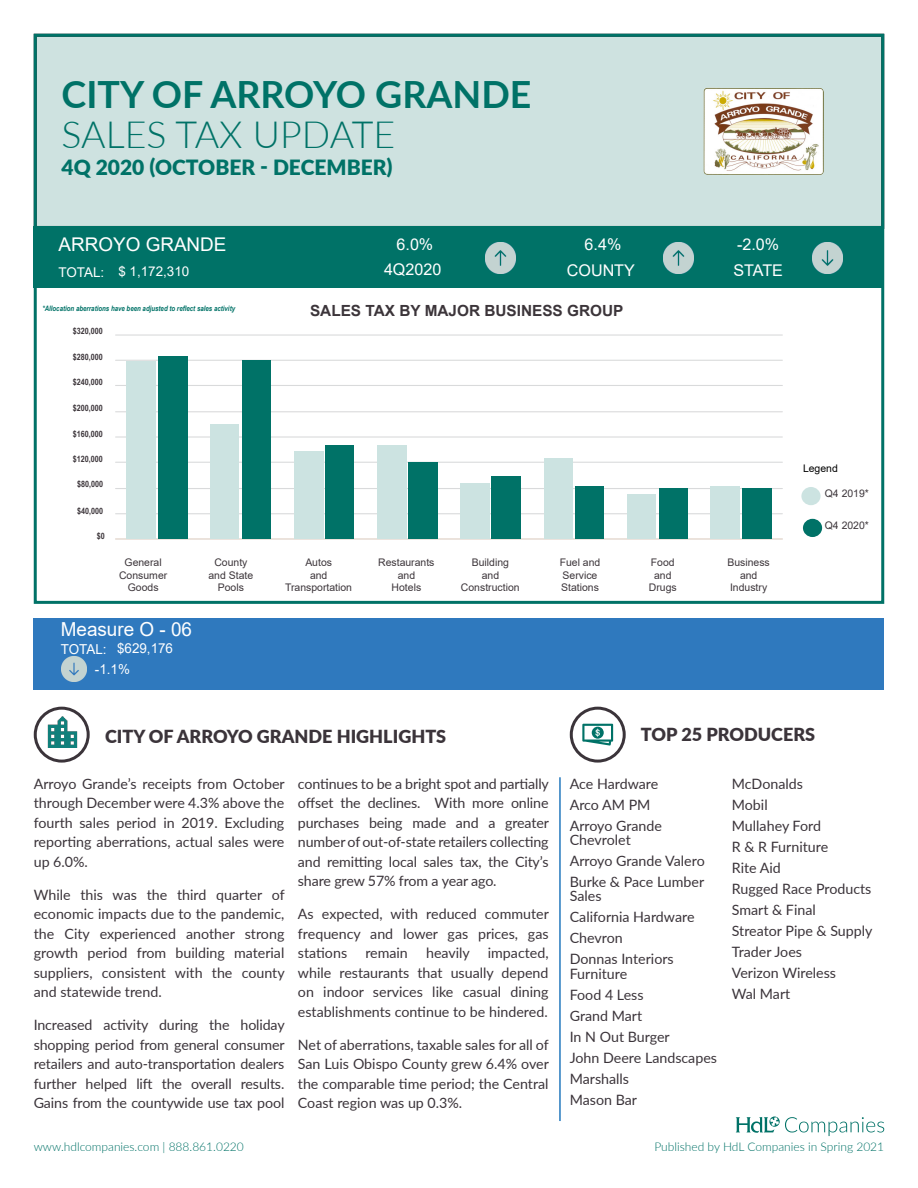
<style>
.page{position:relative;width:918px;height:1188px;background:#fff}
.page>*{position:absolute;margin:0;border:0;box-sizing:border-box;transform-origin:0 0}
.t1{font:700 37.5px "Lato";color:#007267}
.t2{font:300 37.5px "Lato";color:#007267}
.t3{font:900 21px "Lato";color:#007267}
.t4{font:19.35px "Arial";color:#fff}
.t5{font:18.9px "Arial";color:#fff}
.t6{font:900 18px "Lato";color:#3b343a}
.t7{font:16.2px "Arial";color:#fff}
.t8{font:700 15.3px "Arial";color:#3c353a}
.t9{font:14.25px/19.5px "Lato";color:#3b343a;text-align:justify}
.t10{font:13.65px/20.4px "Arial";color:#fff}
.t11{font:13.35px "Arial";color:#fff}
.t12{font:300 12px "Lato";color:#007267}
.t13{font:10.5px/12.1px "Arial";color:#3c353a;text-align:center}
.t14{font:10.5px "Arial";color:#000}
.t15{font:700 8.7px "Arial Narrow";color:#3c353a}
.t16{font:italic 700 7.5px "Arial Narrow";color:#007267}
</style>
<div class="page">
<div style="left:35px;top:35px;width:848px;height:192px;background:#cee2e0"></div>
<div style="left:34px;top:34px;width:850px;height:570px;border:3px solid #007267"></div>
<svg style="left:736px;top:1116px;width:148px;height:20px"></svg>
<hr style="left:559px;top:777px;width:2px;height:344px;background:#2479be">
<div style="left:801px;top:487px;width:20px;height:18px;background:#cce3e1;border-radius:50%"></div>
<div style="left:803px;top:519px;width:19px;height:18px;background:#007267;border-radius:50%"></div>
<hr style="left:116px;top:513px;width:666px;height:1px;background:#d9dadb">
<hr style="left:116px;top:488px;width:666px;height:1px;background:#d9dadb">
<hr style="left:116px;top:462px;width:666px;height:1px;background:#d9dadb">
<hr style="left:116px;top:436px;width:666px;height:2px;background:#d9dadb">
<hr style="left:116px;top:411px;width:666px;height:1px;background:#d9dadb">
<hr style="left:116px;top:385px;width:666px;height:1px;background:#d9dadb">
<hr style="left:116px;top:360px;width:666px;height:1px;background:#d9dadb">
<hr style="left:116px;top:334px;width:666px;height:2px;background:#d9dadb">
<hr style="left:116px;top:538px;width:666px;height:2px;background:#edddd1">
<div style="left:127px;top:361px;width:29px;height:178px;background:#cce3e1"></div>
<div style="left:211px;top:425px;width:28px;height:114px;background:#cce3e1"></div>
<div style="left:294px;top:451px;width:29px;height:88px;background:#cce3e1"></div>
<div style="left:377px;top:446px;width:29px;height:93px;background:#cce3e1"></div>
<div style="left:460px;top:483px;width:29px;height:56px;background:#cce3e1"></div>
<div style="left:544px;top:459px;width:28px;height:80px;background:#cce3e1"></div>
<div style="left:627px;top:494px;width:29px;height:45px;background:#cce3e1"></div>
<div style="left:710px;top:486px;width:30px;height:53px;background:#cce3e1"></div>
<div style="left:158px;top:357px;width:30px;height:182px;background:#007267"></div>
<div style="left:242px;top:360px;width:29px;height:179px;background:#007267"></div>
<div style="left:325px;top:446px;width:29px;height:93px;background:#007267"></div>
<div style="left:409px;top:462px;width:29px;height:77px;background:#007267"></div>
<div style="left:492px;top:476px;width:29px;height:63px;background:#007267"></div>
<div style="left:576px;top:486px;width:28px;height:53px;background:#007267"></div>
<div style="left:659px;top:489px;width:28px;height:50px;background:#007267"></div>
<div style="left:742px;top:489px;width:29px;height:50px;background:#007267"></div>
<img style="left:703px;top:88px;width:120px;height:87px">
<div style="left:570px;top:707px;width:56px;height:56px;border:3px solid #3b343a;border-radius:50%"></div>
<svg style="left:582px;top:724px;width:31px;height:22px"></svg>
<img style="left:43px;top:714px;width:39px;height:38px">
<div style="left:34px;top:707px;width:56px;height:56px;border:3px solid #3b343a;border-radius:50%"></div>
<div style="left:34px;top:618px;width:850px;height:72px;background:#2f79be"></div>
<img style="left:61px;top:657px;width:26px;height:25px">
<div style="left:34px;top:227px;width:850px;height:61px;background:#007267"></div>
<img style="left:812px;top:242px;width:31px;height:31px">
<img style="left:485px;top:242px;width:31px;height:31px">
<img style="left:663px;top:242px;width:31px;height:31px">
<p class="t1" style="left:62px;top:66px;width:471px">CITY OF ARROYO GRANDE</p>
<p class="t2" style="left:62px;top:109px;width:335px">SALES TAX UPDATE</p>
<p class="t3" style="left:62px;top:151px;width:333px">4Q 2020 (OCTOBER - DECEMBER)</p>
<p class="t5" style="left:58px;top:231px;width:170px">ARROYO GRANDE</p>
<p class="t11" style="left:58px;top:262px;width:132px">TOTAL: $ 1,172,310</p>
<p class="t16" style="left:42px;top:303px;width:194px">*Allocation aberrations have been adjusted to reflect sales activity</p>
<p class="t15" style="left:73px;top:324px;width:31px">$320,000</p>
<p class="t15" style="left:73px;top:351px;width:31px">$280,000</p>
<p class="t15" style="left:73px;top:376px;width:31px">$240,000</p>
<p class="t15" style="left:73px;top:401px;width:31px">$200,000</p>
<p class="t15" style="left:73px;top:427px;width:31px">$160,000</p>
<p class="t15" style="left:73px;top:453px;width:31px">$120,000</p>
<p class="t15" style="left:77px;top:478px;width:27px">$80,000</p>
<p class="t15" style="left:77px;top:504px;width:27px">$40,000</p>
<p class="t15" style="left:97px;top:529px;width:9px">$0</p>
<p class="t7" style="left:397px;top:233px;width:38px">6.0%</p>
<p class="t7" style="left:585px;top:233px;width:38px">6.4%</p>
<p class="t7" style="left:737px;top:233px;width:44px">-2.0%</p>
<p class="t7" style="left:567px;top:259px;width:70px">COUNTY</p>
<p class="t7" style="left:733px;top:259px;width:51px">STATE</p>
<p class="t7" style="left:384px;top:258px;width:59px">4Q2020</p>
<p class="t8" style="left:310px;top:300px;width:315px">SALES TAX BY MAJOR BUSINESS GROUP</p>
<p class="t13" style="left:119px;top:557px;width:50px">General<br>Consumer<br>Goods</p>
<p class="t13" style="left:209px;top:557px;width:46px">County and State<br>Pools</p>
<p class="t13" style="left:285px;top:557px;width:69px">Autos<br>and<br>Transportation</p>
<p class="t13" style="left:378px;top:557px;width:58px">Restaurants and<br>Hotels</p>
<p class="t13" style="left:461px;top:557px;width:60px">Building<br>and<br>Construction</p>
<p class="t13" style="left:560px;top:557px;width:42px;text-align:left">Fuel and<br>Service<br>Stations</p>
<p class="t13" style="left:649px;top:557px;width:29px">Food and<br>Drugs</p>
<p class="t13" style="left:727px;top:557px;width:44px">Business and<br>Industry</p>
<p class="t4" style="left:61px;top:616px;width:133px">Measure O - 06</p>
<p class="t10" style="left:117px;top:638px;width:57px">$629,176</p>
<p class="t10" style="left:95px;top:639px;width:37px;text-indent:-34px">TOTAL: -1.1%</p>
<p class="t14" style="left:803px;top:461px;width:36px">Legend</p>
<p class="t13" style="left:825px;top:488px;width:46px">Q4 2019*</p>
<p class="t13" style="left:825px;top:519px;width:46px">Q4 2020*</p>
<p class="t6" style="left:105px;top:723px;width:343px">CITY OF ARROYO GRANDE HIGHLIGHTS</p>
<p class="t6" style="left:641px;top:721px;width:176px">TOP 25 PRODUCERS</p>
<p class="t9" style="left:34px;top:773px;width:252px">Arroyo Grande’s receipts from October through December were 4.3% above the fourth sales period in 2019. Excluding reporting aberrations, actual sales were up 6.0%.</p>
<p class="t9" style="left:34px;top:884px;width:253px">While this was the third quarter of economic impacts due to the pandemic, the City experienced another strong growth period from building material suppliers, consistent with the county and statewide trend.</p>
<p class="t9" style="left:34px;top:1015px;width:253px">Increased activity during the holiday shopping period from general consumer retailers and auto-transportation dealers further helped lift the overall results.<br>Gains from the countywide use tax pool</p>
<p class="t12" style="left:34px;top:1139px;width:212px">www.hdlcompanies.com | 888.861.0220</p>
<p class="t9" style="left:298px;top:773px;width:253px">continues to be a bright spot and partially offset the declines. With more online purchases being made and a greater number of out-of-state retailers collecting and remitting local sales tax, the City’s share grew 57% from a year ago.</p>
<p class="t9" style="left:298px;top:904px;width:252px">As expected, with reduced commuter frequency and lower gas prices, gas stations</p>
<p class="t9" style="left:298px;top:943px;width:252px;text-indent:190px">impacted, while restaurants that usually depend on indoor services like casual dining establishments continue to be hindered.</p>
<p class="t9" style="left:298px;top:1034px;width:252px">Net of aberrations, taxable sales for all of San Luis Obispo County grew 6.4% over the comparable time period; the Central Coast region was up 0.3%.</p>
<p class="t9" style="left:365px;top:943px;width:44px">remain</p>
<p class="t9" style="left:426px;top:943px;width:45px">heavily</p>
<p class="t9" style="left:570px;top:773px;width:90px">Ace Hardware</p>
<p class="t9" style="left:570px;top:794px;width:82px">Arco AM PM</p>
<p class="t9" style="left:570px;top:818px;width:94px;line-height:14.2px">Arroyo Grande<br>Chevrolet</p>
<p class="t9" style="left:570px;top:851px;width:137px">Arroyo Grande Valero</p>
<p class="t9" style="left:570px;top:874px;width:136px;line-height:14.2px">Burke &amp; Pace Lumber<br>Sales</p>
<p class="t9" style="left:570px;top:907px;width:126px">California Hardware</p>
<p class="t9" style="left:570px;top:928px;width:55px">Chevron</p>
<p class="t9" style="left:570px;top:951px;width:105px;line-height:14.2px">Donnas Interiors<br>Furniture</p>
<p class="t9" style="left:570px;top:984px;width:75px">Food 4 Less</p>
<p class="t9" style="left:570px;top:1005px;width:74px">Grand Mart</p>
<p class="t9" style="left:570px;top:1026px;width:102px">In N Out Burger</p>
<p class="t9" style="left:570px;top:1047px;width:149px">John Deere Landscapes</p>
<p class="t9" style="left:570px;top:1068px;width:61px">Marshalls</p>
<p class="t9" style="left:570px;top:1089px;width:69px">Mason Bar</p>
<p class="t9" style="left:732px;top:773px;width:73px">McDonalds</p>
<p class="t9" style="left:732px;top:794px;width:37px">Mobil</p>
<p class="t9" style="left:732px;top:815px;width:91px">Mullahey Ford</p>
<p class="t9" style="left:732px;top:836px;width:98px">R &amp; R Furniture</p>
<p class="t9" style="left:732px;top:857px;width:51px">Rite Aid</p>
<p class="t9" style="left:732px;top:878px;width:141px">Rugged Race Products</p>
<p class="t9" style="left:732px;top:899px;width:85px">Smart &amp; Final</p>
<p class="t9" style="left:732px;top:920px;width:142px">Streator Pipe &amp; Supply</p>
<p class="t9" style="left:732px;top:941px;width:72px">Trader Joes</p>
<p class="t9" style="left:732px;top:962px;width:106px">Verizon Wireless</p>
<p class="t9" style="left:732px;top:983px;width:60px">Wal Mart</p>
<p class="t12" style="left:654px;top:1139px;width:231px">Published by HdL Companies in Spring 2021</p>
</div>
